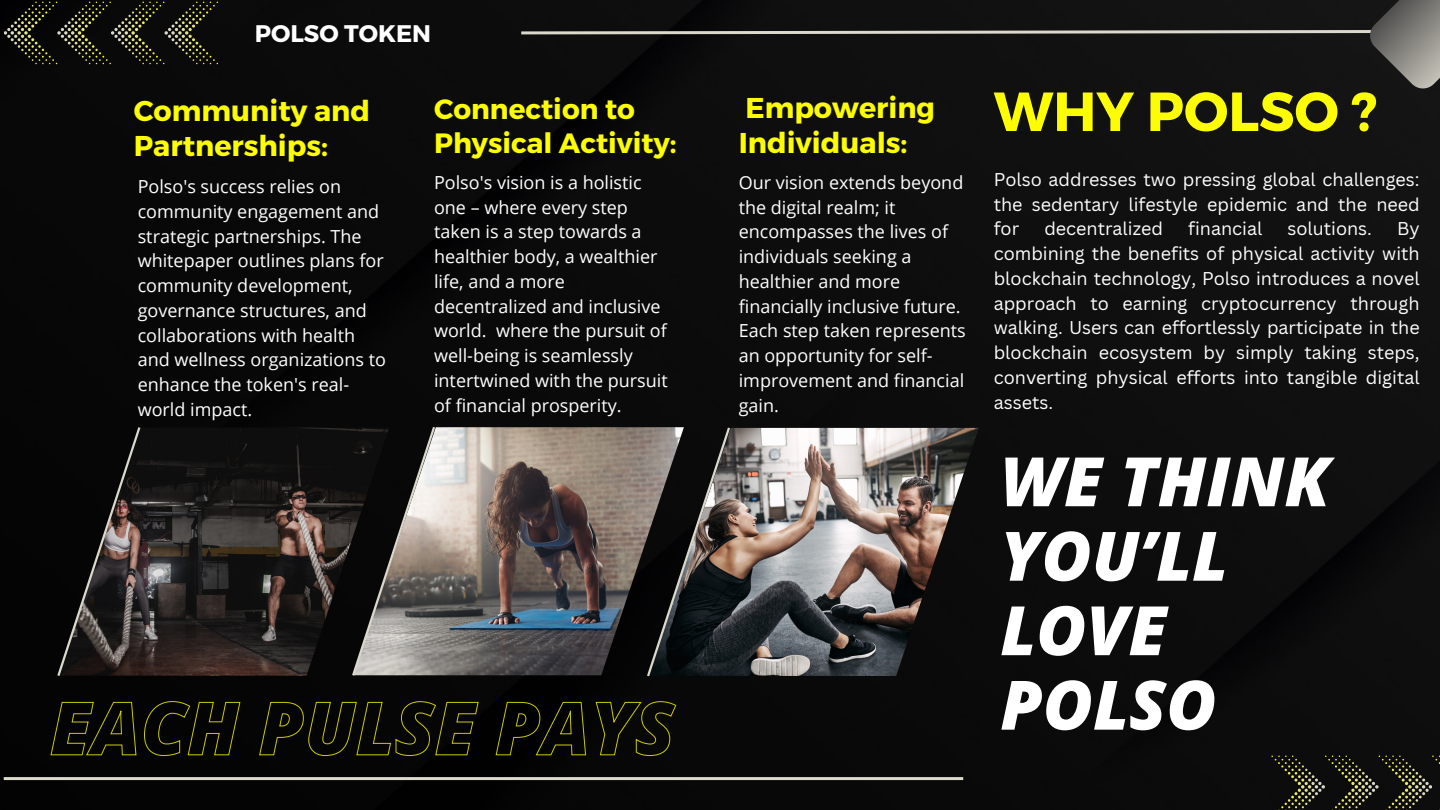
<style>
.page{position:relative;width:1440px;height:810px;background:#0c0c0c}
.page>*{position:absolute;margin:0;border:0;box-sizing:border-box;transform-origin:0 0}
.t1{font:italic 800 68.2px/74.5px "Open Sans";color:#fff}
.t2{font:700 55px "Montserrat";color:#fcfc04}
.t3{font:700 28.6px/35.2px "Montserrat";color:#fcfc04}
.t4{font:700 27.9px/34.5px "Montserrat";color:#fcfc04}
.t5{font:700 24px "Montserrat";color:#fff}
.t6{font:18px/24.8px "Open Sans";color:#fff}
.t7{font:18px/24.8px "Canva Sans";color:#fff;text-align:justify}
</style>
<div class="page">
<svg style="left:4px;top:2px;width:214px;height:62px;background:#1f1f15"></svg>
<hr style="left:4px;top:777px;width:959px;height:3px;background:#dbd8cc">
<svg style="left:1271px;top:756px;width:169px;height:54px;background:#242319"></svg>
<img style="left:142px;top:428px;width:208px;height:248px">
<img style="left:437px;top:427px;width:208px;height:248px">
<svg style="left:56px;top:425px;width:86px;height:253px;background:#242020"></svg>
<svg style="left:350px;top:424px;width:87px;height:254px;background:#595653"></svg>
<img style="left:732px;top:428px;width:247px;height:248px">
<svg style="left:645px;top:425px;width:87px;height:254px;background:#302f2e"></svg>
<svg style="left:518px;top:0;width:922px;height:90px;background:#1c1c1c"></svg>
<svg style="left:50px;top:701px;width:626px;height:55px;background:#141404"></svg>
<p class="t5" style="left:255px;top:18px;width:178px">POLSO TOKEN</p>
<p class="t3" style="left:134px;top:92px;width:238px">Community and<br>Partnerships:</p>
<p class="t3" style="left:739px;top:89px;width:198px">Empowering<br>Individuals:</p>
<p class="t6" style="left:434px;top:170px;width:235px">Polso's vision is a holistic one – where every step taken is a step towards a healthier body, a wealthier life, and a more decentralized and inclusive world. where the pursuit of well-being is seamlessly intertwined with the pursuit of financial prosperity.</p>
<p class="t6" style="left:739px;top:170px;width:229px">Our vision extends beyond the digital realm; it encompasses the lives of individuals seeking a healthier and more financially inclusive future.<br>Each step taken represents an opportunity for self&shy;improvement and financial gain.</p>
<p class="t4" style="left:434px;top:90px;width:244px">Connection to<br>Physical Activity:</p>
<p class="t6" style="left:138px;top:174px;width:250px">Polso's success relies on community engagement and strategic partnerships. The whitepaper outlines plans for community development, governance structures, and collaborations with health and wellness organizations to enhance the token's real&shy;world impact.</p>
<p class="t2" style="left:994px;top:76px;width:385px">WHY POLSO ?</p>
<p class="t7" style="left:994px;top:167px;width:427px">Polso addresses two pressing global challenges: the sedentary lifestyle epidemic and the need for</p>
<p class="t7" style="left:1044px;top:216px;width:120px">decentralized</p>
<p class="t7" style="left:1188px;top:216px;width:76px">financial</p>
<p class="t7" style="left:1288px;top:216px;width:86px">solutions.</p>
<p class="t7" style="left:994px;top:216px;width:427px;text-indent:403px">By combining the benefits of physical activity with blockchain technology, Polso introduces a novel approach to earning cryptocurrency through walking. Users can effortlessly participate in the blockchain ecosystem by simply taking steps, converting physical efforts into tangible digital assets.</p>
<p class="t1" style="left:1000px;top:443px;width:331px">WE THINK<br>YOU’LL<br>LOVE</p>
<p class="t1" style="left:1000px;top:666px;width:218px">POLSO</p>
</div>
